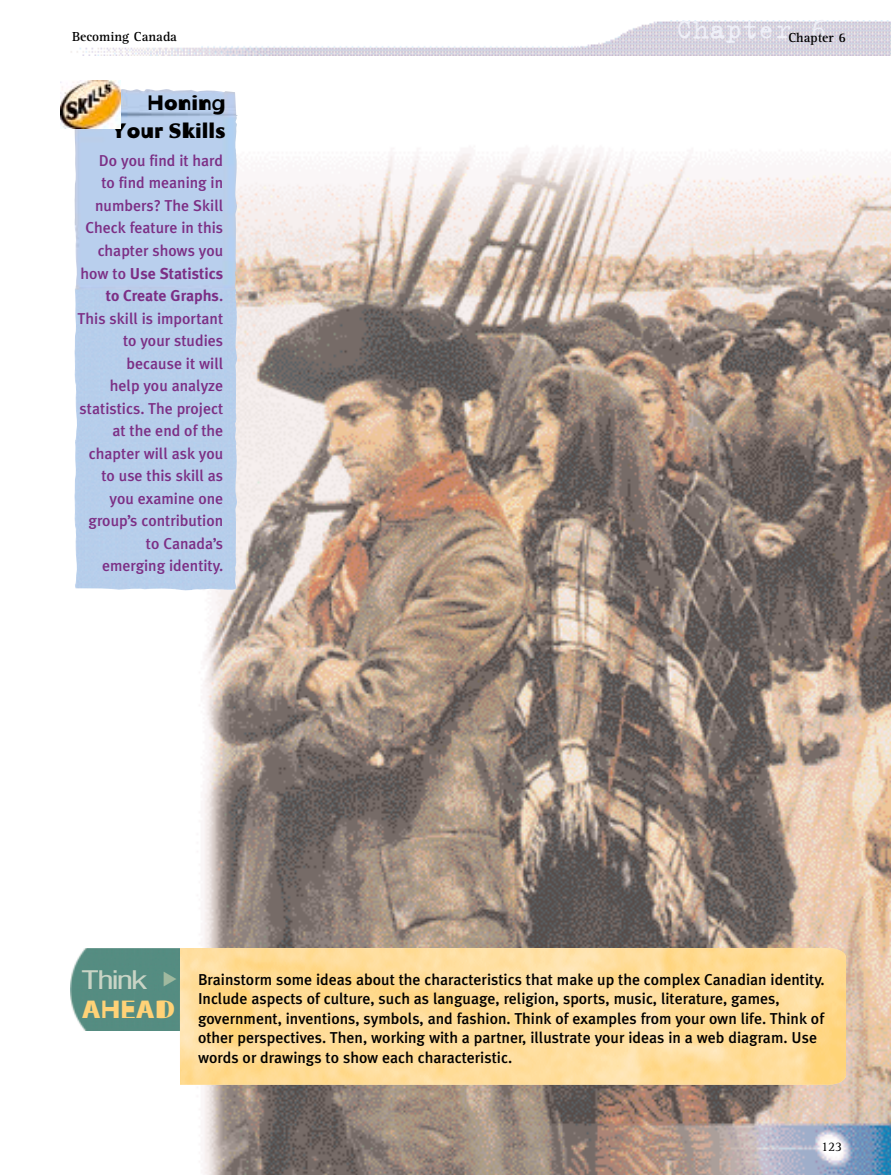
<style>
.page{position:relative;width:891px;height:1175px;background:#fff}
.page>*{position:absolute;margin:0;border:0;box-sizing:border-box;transform-origin:0 0}
.t1{font:30px "Trixie Text";color:#eff0f8}
.t2{font:28.65px "Cathodelic";color:#ffd277}
.t3{font:condensed 28.05px "Nimbus San P";color:#c9d4c5;scale:1.4 1}
.t4{font:24px/28.5px "Cathodelic";color:#000;text-align:right}
.t5{font:500 15.75px/19.5px "Meta Plus";color:#000}
.t6{font:500 15.75px/22.5px "Meta Plus";color:#7c2f85;text-align:right}
.t7{font:700 13.5px "Rotis Serif";color:#000}
.t8{font:13.5px "Rotis Serif";color:#000}
.s1{font-weight:700}
</style>
<div class="page">
<img style="left:180px;top:153px;width:711px;height:1021px">
<img style="left:71px;top:21px;width:820px;height:34px">
<img style="left:71px;top:948px;width:109px;height:83px">
<img style="left:180px;top:948px;width:666px;height:136px">
<svg style="left:83px;top:961px;width:746px;height:3px"></svg>
<img style="left:64px;top:80px;width:174px;height:209px">
<div style="left:74px;top:289px;width:164px;height:153px;background:#b7ceeb"></div>
<div style="left:74px;top:442px;width:164px;height:149px;background:#b7ceeb"></div>
<img style="left:60px;top:80px;width:60px;height:48px">
<svg style="left:164px;top:971px;width:13px;height:15px"></svg>
<p class="t7" style="left:72px;top:31px;width:107px">Becoming Canada</p>
<h1 class="t1" style="left:676px;top:10px;width:152px">Chapter 6</h1>
<p class="t7" style="left:789px;top:32px;width:59px">Chapter 6</p>
<h3 class="t4" style="left:112px;top:90px;width:116px">Honing<br>Your Skills</h3>
<p class="t6" style="left:78px;top:151px;width:147px">Do you find it hard<br>to find meaning in numbers? The Skill<br>Check feature in this chapter shows you how to <span class="s1">Use Statistics to Create Graphs</span>.<br>This skill is important to your studies because it will<br>help you analyze statistics. The project at the end of the chapter will ask you to use this skill as you examine one group’s contribution to Canada’s<br>emerging identity.</p>
<h3 class="t3" style="left:82px;top:969px;width:48px">Think</h3>
<h2 class="t2" style="left:82px;top:999px;width:95px">AHEAD</h2>
<p class="t5" style="left:198px;top:971px;width:628px">Brainstorm some ideas about the characteristics that make up the complex Canadian identity.<br>Include aspects of culture, such as language, religion, sports, music, literature, games, government, inventions, symbols, and fashion. Think of examples from your own life. Think of other perspectives. Then, working with a partner, illustrate your ideas in a web diagram. Use words or drawings to show each characteristic.</p>
<p class="t8" style="left:821px;top:1141px;width:23px">123</p>
</div>
